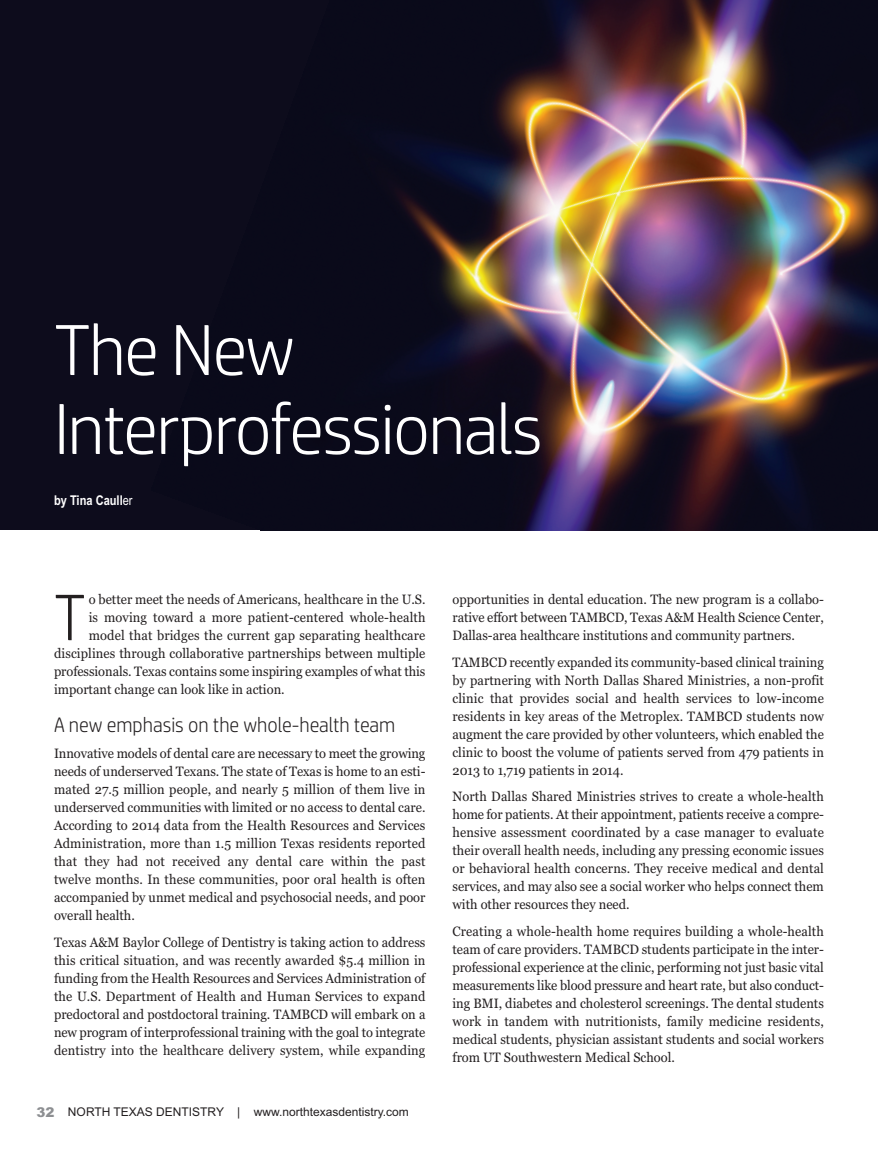
<style>
.page{position:relative;width:878px;height:1161px;background:#fff}
.page>*{position:absolute;margin:0;border:0;box-sizing:border-box;transform-origin:0 0}
.t1{font:300 72px/78.9px "HP Simplified";letter-spacing:-.025em;color:#fff}
.t2{font:300 65.4px "HP Simplified";color:#231f20;scale:.95 1}
.t3{font:300 21px "HP Simplified";color:#231f20;scale:.95 1}
.t4{font:13.5px/18px "Georgia";color:#231f20;text-align:justify;scale:.95 1}
.t5{font:700 13.5px "Arial Narrow";color:#fff}
.t6{font:12px "Arial";color:#231f20}
.s1{font-weight:400}
.s2{font-weight:900;font-size:13.5px;color:#8d8f92}
</style>
<div class="page">
<div style="left:0;top:0;width:878px;height:530px;background:#0d0c1c"></div>
<img style="left:399px;top:0;width:479px;height:530px">
<h1 class="t1" style="left:54px;top:309px;width:490px">The New<br>Interprofessionals</h1>
<p class="t5" style="left:54px;top:492px;width:80px">by Tina Caull<span class="s1">er</span></p>
<h2 class="t2" style="left:54px;top:575px;width:35px">T</h2>
<p class="t4" style="left:89px;top:591px;width:356px">o better meet the needs of Americans, healthcare in the U.S.</p>
<p class="t4" style="left:89px;top:609px;width:356px">is moving toward a more patient-centered whole-health</p>
<p class="t4" style="left:89px;top:627px;width:356px">model that bridges the current gap separating healthcare</p>
<p class="t4" style="left:54px;top:645px;width:392px">disciplines through collaborative partnerships between multiple</p>
<p class="t4" style="left:54px;top:663px;width:392px">professionals. Texas contains some inspiring examples of what this</p>
<p class="t4" style="left:54px;top:681px;width:244px">important change can look like in action.</p>
<h3 class="t3" style="left:54px;top:711px;width:361px">A new emphasis on the whole-health team</h3>
<p class="t4" style="left:54px;top:745px;width:392px">Innovative models of dental care are necessary to meet the growing needs of underserved Texans. The state of Texas is home to an esti&shy;mated 27.5 million people, and nearly 5 million of them live in underserved communities with limited or no access to dental care.<br>According to 2014 data from the Health Resources and Services Administration, more than 1.5 million Texas residents reported that they had not received any dental care within the past twelve months. In these communities, poor oral health is often accompanied by unmet medical and psychosocial needs, and poor overall health.</p>
<p class="t4" style="left:54px;top:933px;width:392px">Texas A&amp;M Baylor College of Dentistry is taking action to address this critical situation, and was recently awarded $5.4 million in funding from the Health Resources and Services Administration of the U.S. Department of Health and Human Services to expand predoctoral and postdoctoral training. TAMBCD will embark on a new program of interprofessional training with the goal to integrate dentistry into the healthcare delivery system, while expanding</p>
<p class="t6" style="left:37px;top:1105px;width:374px"><span class="s2">32</span> NORTH TEXAS DENTISTRY | www.northtexasdentistry.com</p>
<p class="t4" style="left:452px;top:591px;width:392px">opportunities in dental education. The new program is a collabo&shy;rative effort between TAMBCD, Texas A&amp;M Health Science Center, Dallas-area healthcare institutions and community partners.</p>
<p class="t4" style="left:452px;top:653px;width:392px">TAMBCD recently expanded its community-based clinical training by partnering with North Dallas Shared Ministries, a non-profit clinic that provides social and health services to low-income residents in key areas of the Metroplex. TAMBCD students now augment the care provided by other volunteers, which enabled the clinic to boost the volume of patients served from 479 patients in 2013 to 1,719 patients in 2014.</p>
<p class="t4" style="left:452px;top:788px;width:392px">North Dallas Shared Ministries strives to create a whole-health home for patients. At their appointment, patients receive a compre&shy;hensive assessment coordinated by a case manager to evaluate their overall health needs, including any pressing economic issues or behavioral health concerns. They receive medical and dental services, and may also see a social worker who helps connect them with other resources they need.</p>
<p class="t4" style="left:452px;top:922px;width:392px">Creating a whole-health home requires building a whole-health team of care providers. TAMBCD students participate in the inter&shy;professional experience at the clinic, performing not just basic vital measurements like blood pressure and heart rate, but also conduct&shy;ing BMI, diabetes and cholesterol screenings. The dental students work in tandem with nutritionists, family medicine residents, medical students, physician assistant students and social workers from UT Southwestern Medical School.</p>
</div>
